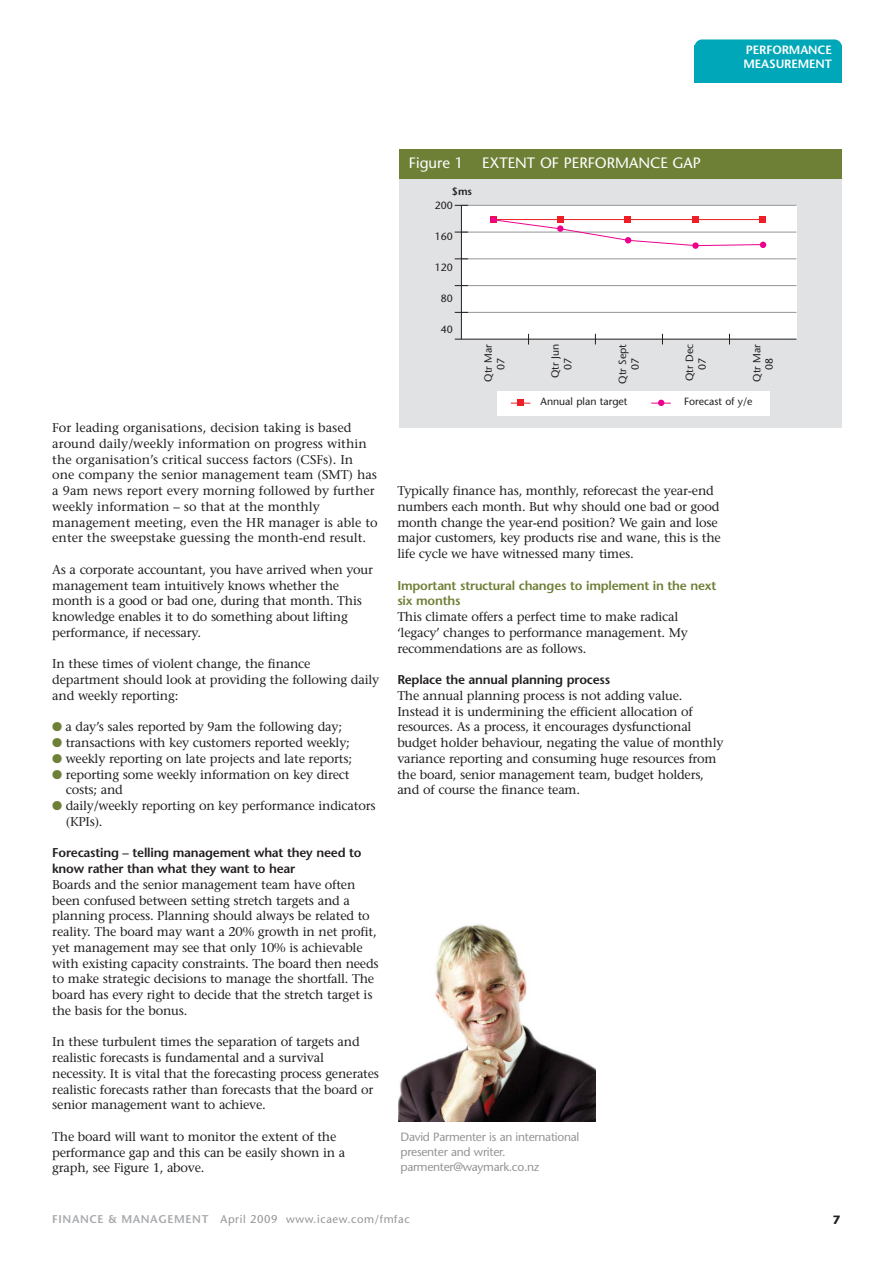
<style>
.page{position:relative;width:893px;height:1263px;background:#fff}
.page>*{position:absolute;margin:0;border:0;box-sizing:border-box;transform-origin:0 0}
.t1{font:15px "Stone Sans";color:#fff}
.t2{font:12.75px/15.8px "Stone Serif";letter-spacing:-.015em;color:#231f20}
.t3{font:600 12.75px/15.8px "Stone Sans";letter-spacing:-.015em;color:#231f20}
.t4{font:600 12.75px/15.8px "Stone Sans";letter-spacing:-.015em;color:#6e7f36}
.t5{font:12px/15px "Stone Sans";letter-spacing:-.025em;color:#939598}
.t6{font:600 12px/14.4px "Stone Sans";letter-spacing:-.01em;color:#fff}
.t7{font:700 12px "Stone Sans";color:#231f20}
.t8{font:11.25px "Stone Sans";letter-spacing:.05em;color:#939598}
.t9{font:10.5px/12.6px "Stone Sans";color:#231f20;text-align:center}
.t10{font:600 10.5px "Stone Sans";color:#231f20}
.s1{color:#6e7f36}
.s2{font-weight:600;color:#a7a9ac}
</style>
<div class="page">
<div style="left:695px;top:46px;width:147px;height:37px;background:#00a7b8"></div>
<div style="left:695px;top:39px;width:147px;height:15px;background:#00a7b8;border-radius:7px"></div>
<img style="left:399px;top:924px;width:196px;height:198px">
<div style="left:399px;top:160px;width:443px;height:268px;background:#e1e2e3"></div>
<div style="left:497px;top:391px;width:272px;height:25px;background:#fff"></div>
<div style="left:461px;top:205px;width:335px;height:134px;background:#fff"></div>
<div style="left:399px;top:149px;width:443px;height:30px;background:#6e7f36"></div>
<hr style="left:461px;top:232px;width:335px;height:1px;background:#939598">
<hr style="left:461px;top:205px;width:335px;height:1px;background:#939598">
<hr style="left:461px;top:258px;width:335px;height:1px;background:#939598">
<hr style="left:461px;top:285px;width:335px;height:1px;background:#939598">
<hr style="left:461px;top:312px;width:335px;height:1px;background:#939598">
<hr style="left:455px;top:339px;width:341px;height:1px;background:#231f20">
<hr style="left:461px;top:205px;width:1px;height:134px;background:#231f20">
<svg style="left:455px;top:205px;width:13px;height:1px"></svg>
<svg style="left:455px;top:232px;width:13px;height:1px"></svg>
<svg style="left:455px;top:258px;width:13px;height:1px"></svg>
<svg style="left:455px;top:285px;width:13px;height:1px"></svg>
<svg style="left:455px;top:312px;width:13px;height:1px"></svg>
<div style="left:557px;top:216px;width:7px;height:7px;background:#ed1e25"></div>
<div style="left:517px;top:400px;width:7px;height:6px;background:#ed1e25"></div>
<div style="left:624px;top:216px;width:7px;height:7px;background:#ed1e25"></div>
<div style="left:692px;top:216px;width:6px;height:7px;background:#ed1e25"></div>
<div style="left:759px;top:216px;width:7px;height:7px;background:#ed1e25"></div>
<div style="left:490px;top:216px;width:6px;height:7px;background:#ec008c;border-radius:50%"></div>
<svg style="left:493px;top:219px;width:273px;height:29px"></svg>
<svg style="left:511px;top:403px;width:19px;height:1px"></svg>
<svg style="left:651px;top:400px;width:20px;height:6px"></svg>
<p class="t1" style="left:409px;top:157px;width:56px">Figure 1</p>
<p class="t1" style="left:482px;top:157px;width:220px">EXTENT OF PERFORMANCE GAP</p>
<p class="t10" style="left:452px;top:187px;width:22px">$ms</p>
<p class="t9" style="left:435px;top:200px;width:20px">200</p>
<p class="t9" style="left:435px;top:231px;width:20px">160</p>
<p class="t9" style="left:435px;top:262px;width:20px">120</p>
<p class="t9" style="left:441px;top:293px;width:14px">80</p>
<p class="t9" style="left:441px;top:324px;width:14px">40</p>
<p class="t6" style="left:743px;top:44px;width:90px">PERFORMANCE<br>MEASUREMENT</p>
<p class="t9" style="left:483px;top:382px;width:39px;rotate:-90deg">Qtr Mar<br>07</p>
<p class="t9" style="left:550px;top:370px;width:28px;text-align:left;text-indent:-8px;rotate:-90deg">Qtr Jun<br>07</p>
<p class="t9" style="left:617px;top:384px;width:41px;rotate:-90deg">Qtr Sept<br>07</p>
<p class="t9" style="left:684px;top:381px;width:39px;rotate:-90deg">Qtr Dec<br>07</p>
<p class="t9" style="left:751px;top:382px;width:39px;rotate:-90deg">Qtr Mar<br>08</p>
<p class="t2" style="left:52px;top:421px;width:327px">For leading organisations, decision taking is based around daily/weekly information on progress within the organisation’s critical success factors (CSFs). In one company the senior management team (SMT) has a 9am news report every morning followed by further weekly information – so that at the monthly management meeting, even the HR manager is able to enter the sweepstake guessing the month-end result.</p>
<p class="t2" style="left:52px;top:563px;width:322px">As a corporate accountant, you have arrived when your management team intuitively knows whether the month is a good or bad one, during that month. This knowledge enables it to do something about lifting performance, if necessary.</p>
<p class="t2" style="left:52px;top:657px;width:328px">In these times of violent change, the finance department should look at providing the following daily and weekly reporting:</p>
<p class="t2" style="left:52px;top:720px;width:291px"><span class="s1">●</span> a day’s sales reported by 9am the following day;</p>
<p class="t2" style="left:52px;top:736px;width:299px"><span class="s1">●</span> transactions with key customers reported weekly;</p>
<p class="t2" style="left:52px;top:752px;width:301px"><span class="s1">●</span> weekly reporting on late projects and late reports;</p>
<p class="t2" style="left:66px;top:768px;width:285px;text-indent:-13px"><span class="s1">●</span> reporting some weekly information on key direct costs; and</p>
<p class="t2" style="left:66px;top:799px;width:311px;text-indent:-13px"><span class="s1">●</span> daily/weekly reporting on key performance indicators (KPIs).</p>
<p class="t3" style="left:52px;top:846px;width:311px">Forecasting – telling management what they need to know rather than what they want to hear</p>
<p class="t2" style="left:52px;top:878px;width:328px">Boards and the senior management team have often been confused between setting stretch targets and a planning process. Planning should always be related to reality. The board may want a 20% growth in net profit, yet management may see that only 10% is achievable with existing capacity constraints. The board then needs to make strategic decisions to manage the shortfall. The board has every right to decide that the stretch target is the basis for the bonus.</p>
<p class="t2" style="left:52px;top:1035px;width:328px">In these turbulent times the separation of targets and realistic forecasts is fundamental and a survival necessity. It is vital that the forecasting process generates realistic forecasts rather than forecasts that the board or senior management want to achieve.</p>
<p class="t2" style="left:52px;top:1130px;width:295px">The board will want to monitor the extent of the performance gap and this can be easily shown in a graph, see Figure 1, above.</p>
<p class="t9" style="left:540px;top:396px;width:88px">Annual plan target</p>
<p class="t9" style="left:684px;top:396px;width:70px">Forecast of y/e</p>
<p class="t2" style="left:397px;top:484px;width:325px">Typically finance has, monthly, reforecast the year-end numbers each month. But why should one bad or good month change the year-end position? We gain and lose major customers, key products rise and wane, this is the life cycle we have witnessed many times.</p>
<p class="t4" style="left:397px;top:579px;width:321px">Important structural changes to implement in the next six months</p>
<p class="t2" style="left:397px;top:610px;width:292px">This climate offers a perfect time to make radical ‘legacy’ changes to performance management. My recommendations are as follows.</p>
<p class="t3" style="left:397px;top:673px;width:214px">Replace the annual planning process</p>
<p class="t2" style="left:397px;top:689px;width:328px">The annual planning process is not adding value.<br>Instead it is undermining the efficient allocation of resources. As a process, it encourages dysfunctional budget holder behaviour, negating the value of monthly variance reporting and consuming huge resources from the board, senior management team, budget holders, and of course the finance team.</p>
<p class="t5" style="left:400px;top:1131px;width:180px">David Parmenter is an international presenter and writer. parmenter@waymark.co.nz</p>
<p class="t8" style="left:52px;top:1215px;width:359px"><span class="s2">FINANCE &amp; MANAGEMENT</span> April 2009 www.icaew.com/fmfac</p>
<p class="t7" style="left:833px;top:1215px;width:9px">7</p>
</div>
